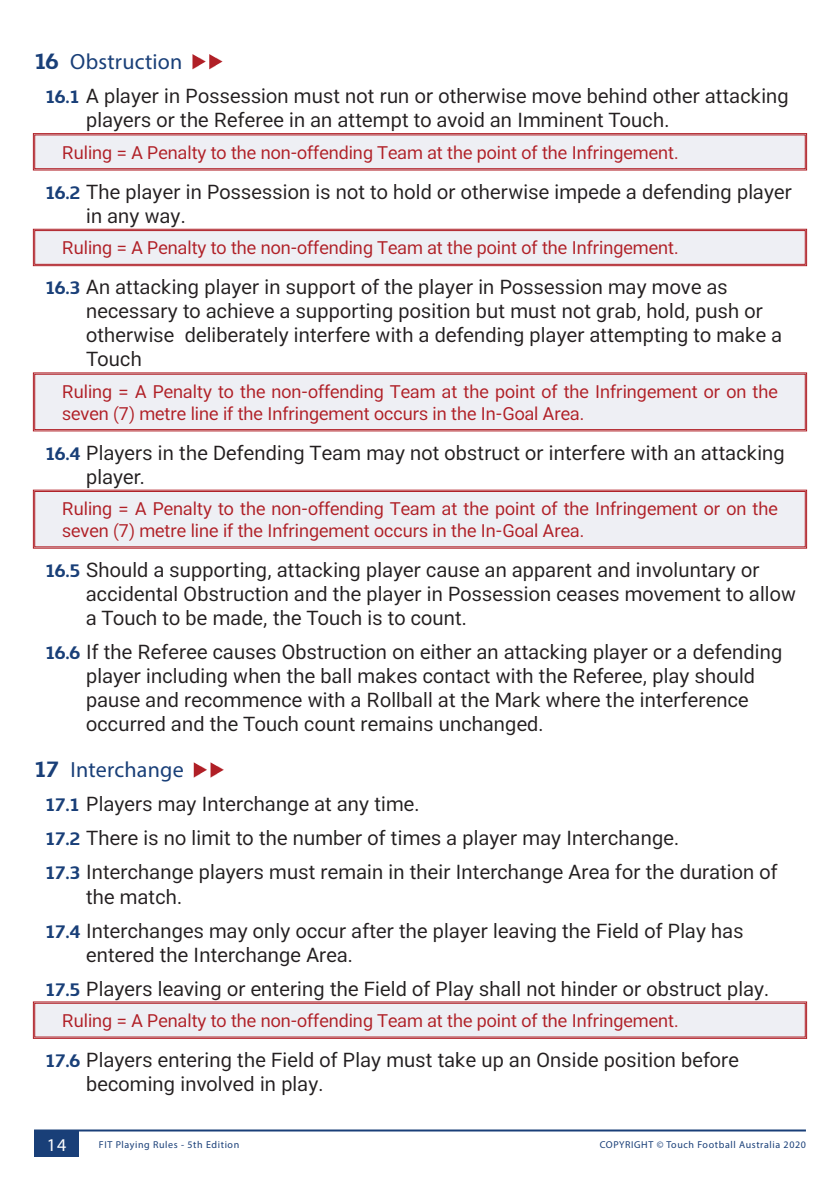
<style>
.page{position:relative;width:840px;height:1191px;background:#fff}
.page>*{position:absolute;margin:0;border:0;box-sizing:border-box;transform-origin:0 0}
.t1{font:22px "Myriad Pro";letter-spacing:.01em;color:#193f78}
.t2{font:20px/24px "RL2";letter-spacing:.01em;color:#231f20}
.Ruling_Paragraph_Sty{font:18px/21.6px "RL2";color:#b01f26}
.t3{font:18px "Myriad Pro";color:#fff}
.t4{font:10px "Myriad Pro";letter-spacing:.06em;color:#193f78}
.s1{font-family:"RL Font";font-weight:700}
.s2{font-family:"RL Font";font-weight:700;font-size:18px;color:#193f78}
</style>
<div class="page">
<svg style="left:33px;top:133px;width:773px;height:38px;background:#e9dee3"></svg>
<div style="left:34px;top:135px;width:771px;height:34px;border:1px solid #b01f26"></div>
<svg style="left:33px;top:228px;width:773px;height:38px;background:#eae3e8"></svg>
<div style="left:34px;top:230px;width:771px;height:35px;border:1px solid #b01f26"></div>
<div style="left:33px;top:372px;width:773px;height:59px;background:#eeeff4"></div>
<div style="left:34px;top:374px;width:771px;height:56px;border:1px solid #b01f26"></div>
<svg style="left:33px;top:489px;width:773px;height:60px;background:#ebe6eb"></svg>
<div style="left:34px;top:491px;width:771px;height:56px;border:1px solid #b01f26"></div>
<svg style="left:33px;top:1001px;width:773px;height:38px;background:#e9dee3"></svg>
<div style="left:34px;top:1003px;width:771px;height:34px;border:1px solid #b01f26"></div>
<svg style="left:192px;top:54px;width:30px;height:15px"></svg>
<svg style="left:194px;top:762px;width:29px;height:15px"></svg>
<hr style="left:34px;top:1129px;width:771px;height:2px;background:#193f78">
<div style="left:34px;top:1130px;width:45px;height:27px;background:#193f78"></div>
<p class="t1" style="left:34px;top:48px;width:150px"><span class="s1">16</span> Obstruction</p>
<p class="t2" style="left:86px;top:83px;width:703px;text-indent:-41px"><span class="s2">16.1</span> A player in Possession must not run or otherwise move behind other attacking players or the Referee in an attempt to avoid an Imminent Touch.</p>
<p class="Ruling_Paragraph_Sty" style="left:62px;top:141px;width:617px">Ruling = A Penalty to the non-offending Team at the point of the Infringement.</p>
<p class="t2" style="left:86px;top:179px;width:707px;text-indent:-41px"><span class="s2">16.2</span> The player in Possession is not to hold or otherwise impede a defending player in any way.</p>
<p class="Ruling_Paragraph_Sty" style="left:62px;top:237px;width:617px">Ruling = A Penalty to the non-offending Team at the point of the Infringement.</p>
<p class="t2" style="left:86px;top:275px;width:697px;text-indent:-41px"><span class="s2">16.3</span> An attacking player in support of the player in Possession may move as necessary to achieve a supporting position but must not grab, hold, push or otherwise deliberately interfere with a defending player attempting to make a Touch</p>
<p class="Ruling_Paragraph_Sty" style="left:62px;top:380px;width:717px">Ruling = A Penalty to the non-offending Team at the point of the Infringement or on the seven (7) metre line if the Infringement occurs in the In-Goal Area.</p>
<p class="t2" style="left:86px;top:440px;width:699px;text-indent:-41px"><span class="s2">16.4</span> Players in the Defending Team may not obstruct or interfere with an attacking player.</p>
<p class="Ruling_Paragraph_Sty" style="left:62px;top:497px;width:717px">Ruling = A Penalty to the non-offending Team at the point of the Infringement or on the seven (7) metre line if the Infringement occurs in the In-Goal Area.</p>
<p class="t2" style="left:86px;top:557px;width:711px;text-indent:-41px"><span class="s2">16.5</span> Should a supporting, attacking player cause an apparent and involuntary or accidental Obstruction and the player in Possession ceases movement to allow a Touch to be made, the Touch is to count.</p>
<p class="t2" style="left:86px;top:639px;width:697px;text-indent:-41px"><span class="s2">16.6</span> If the Referee causes Obstruction on either an attacking player or a defending player including when the ball makes contact with the Referee, play should pause and recommence with a Rollball at the Mark where the interference occurred and the Touch count remains unchanged.</p>
<p class="t1" style="left:34px;top:756px;width:151px"><span class="s1">17</span> Interchange</p>
<p class="t2" style="left:45px;top:791px;width:376px"><span class="s2">17.1</span> Players may Interchange at any time.</p>
<p class="t2" style="left:45px;top:825px;width:635px"><span class="s2">17.2</span> There is no limit to the number of times a player may Interchange.</p>
<p class="t2" style="left:86px;top:859px;width:692px;text-indent:-41px"><span class="s2">17.3</span> Interchange players must remain in their Interchange Area for the duration of the match.</p>
<p class="t2" style="left:86px;top:917px;width:658px;text-indent:-41px"><span class="s2">17.4</span> Interchanges may only occur after the player leaving the Field of Play has entered the Interchange Area.</p>
<p class="t2" style="left:45px;top:975px;width:725px"><span class="s2">17.5</span> Players leaving or entering the Field of Play shall not hinder or obstruct play.</p>
<p class="Ruling_Paragraph_Sty" style="left:62px;top:1009px;width:617px">Ruling = A Penalty to the non-offending Team at the point of the Infringement.</p>
<p class="t2" style="left:86px;top:1047px;width:654px;text-indent:-41px"><span class="s2">17.6</span> Players entering the Field of Play must take up an Onside position before becoming involved in play.</p>
<p class="t3" style="left:47px;top:1133px;width:21px">14</p>
<p class="t4" style="left:99px;top:1139px;width:142px">FIT Playing Rules - 5th Edition</p>
<p class="t4" style="left:599px;top:1139px;width:207px">COPYRIGHT © Touch Football Australia 2020</p>
</div>
